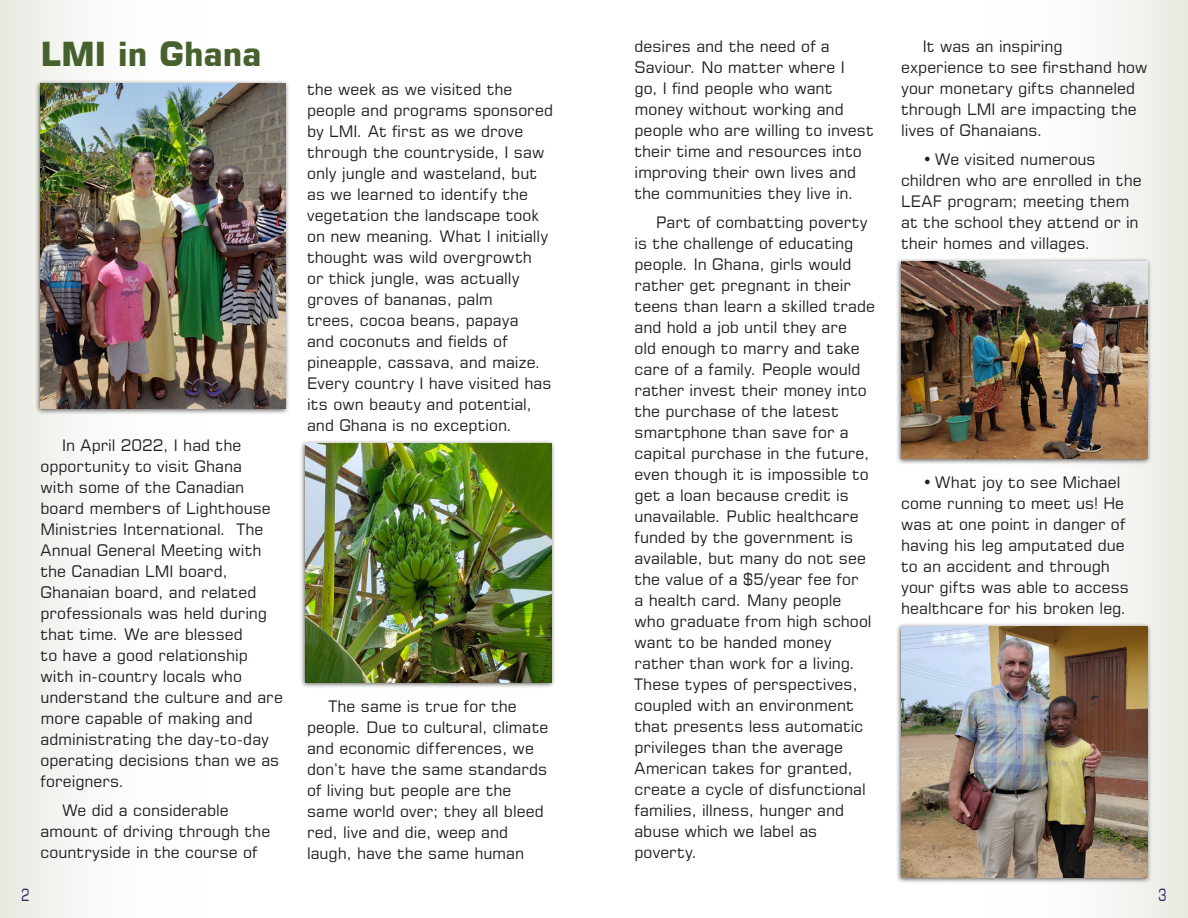
<style>
.page{position:relative;width:1188px;height:918px;background:#fff}
.page>*{position:absolute;margin:0;border:0;box-sizing:border-box;transform-origin:0 0}
.t1{font:700 33px "Square 721 BT";letter-spacing:-.01em;color:#46612e}
.t2{font:16.5px "Square 721 BT";color:#2d2b68;scale:.76 1}
.t3{font:15.75px/21px "Square 721 BT";color:#231f20}
</style>
<div class="page">
<div style="left:0;top:0;width:229px;height:918px;background:linear-gradient(to right,#edede7,#fff)"></div>
<div style="left:959px;top:0;width:229px;height:918px;background:linear-gradient(to right,#fff,#edeee7)"></div>
<div style="left:895px;top:258px;width:257px;height:207px;background:#231f20;opacity:.75"></div>
<img style="left:901px;top:261px;width:247px;height:198px">
<div style="left:895px;top:623px;width:257px;height:261px;background:#231f20;opacity:.75"></div>
<img style="left:901px;top:626px;width:247px;height:252px">
<div style="left:300px;top:440px;width:256px;height:249px;background:#231f20;opacity:.75"></div>
<img style="left:306px;top:444px;width:246px;height:239px">
<div style="left:34px;top:80px;width:256px;height:335px;background:#231f20;opacity:.75"></div>
<img style="left:40px;top:83px;width:246px;height:326px">
<p class="t1" style="left:40px;top:34px;width:223px">LMI in Ghana</p>
<p class="t2" style="left:21px;top:885px;width:13px">2</p>
<p class="t3" style="left:40px;top:435px;width:244px;text-indent:22px">In April 2022, I had the opportunity to visit Ghana<br>with some of the Canadian board members of Lighthouse<br>Ministries International. The<br>Annual General Meeting with the Canadian LMI board,<br>Ghanaian board, and related professionals was held during that time. We are blessed<br>to have a good relationship with in-country locals who understand the culture and are more capable of making and administrating the day-to-day operating decisions than we as foreigners.</p>
<p class="t3" style="left:40px;top:800px;width:231px;text-indent:22px">We did a considerable amount of driving through the countryside in the course of</p>
<p class="t3" style="left:307px;top:78px;width:247px">the week as we visited the people and programs sponsored by LMI. At first as we drove through the countryside, I saw only jungle and wasteland, but as we learned to identify the vegetation the landscape took on new meaning. What I initially thought was wild overgrowth<br>or thick jungle, was actually groves of bananas, palm<br>trees, cocoa beans, papaya<br>and coconuts and fields of pineapple, cassava, and maize.<br>Every country I have visited has its own beauty and potential, and Ghana is no exception.</p>
<p class="t3" style="left:307px;top:695px;width:243px;text-indent:22px">The same is true for the people. Due to cultural, climate and economic differences, we don’t have the same standards of living but people are the same world over; they all bleed red, live and die, weep and laugh, have the same human</p>
<p class="t3" style="left:634px;top:36px;width:241px">desires and the need of a<br>Saviour. No matter where I<br>go, I find people who want money without working and people who are willing to invest their time and resources into improving their own lives and the communities they live in.</p>
<p class="t3" style="left:634px;top:212px;width:242px;text-indent:22px">Part of combatting poverty is the challenge of educating people. In Ghana, girls would rather get pregnant in their teens than learn a skilled trade and hold a job until they are<br>old enough to marry and take care of a family. People would rather invest their money into the purchase of the latest smartphone than save for a capital purchase in the future, even though it is impossible to get a loan because credit is unavailable. Public healthcare funded by the government is available, but many do not see the value of a $5/year fee for<br>a health card. Many people who graduate from high school want to be handed money rather than work for a living.<br>These types of perspectives, coupled with an environment that presents less automatic privileges than the average<br>American takes for granted, create a cycle of disfunctional families, illness, hunger and abuse which we label as poverty.</p>
<p class="t3" style="left:901px;top:36px;width:248px;text-indent:22px">It was an inspiring experience to see firsthand how your monetary gifts channeled through LMI are impacting the lives of Ghanaians.</p>
<p class="t3" style="left:901px;top:149px;width:242px;text-indent:22px">• We visited numerous children who are enrolled in the<br>LEAF program; meeting them at the school they attend or in their homes and villages.</p>
<p class="t3" style="left:901px;top:472px;width:229px;text-indent:22px">• What joy to see Michael come running to meet us! He was at one point in danger of having his leg amputated due to an accident and through your gifts was able to access healthcare for his broken leg.</p>
<p class="t2" style="left:1158px;top:885px;width:13px">3</p>
</div>
